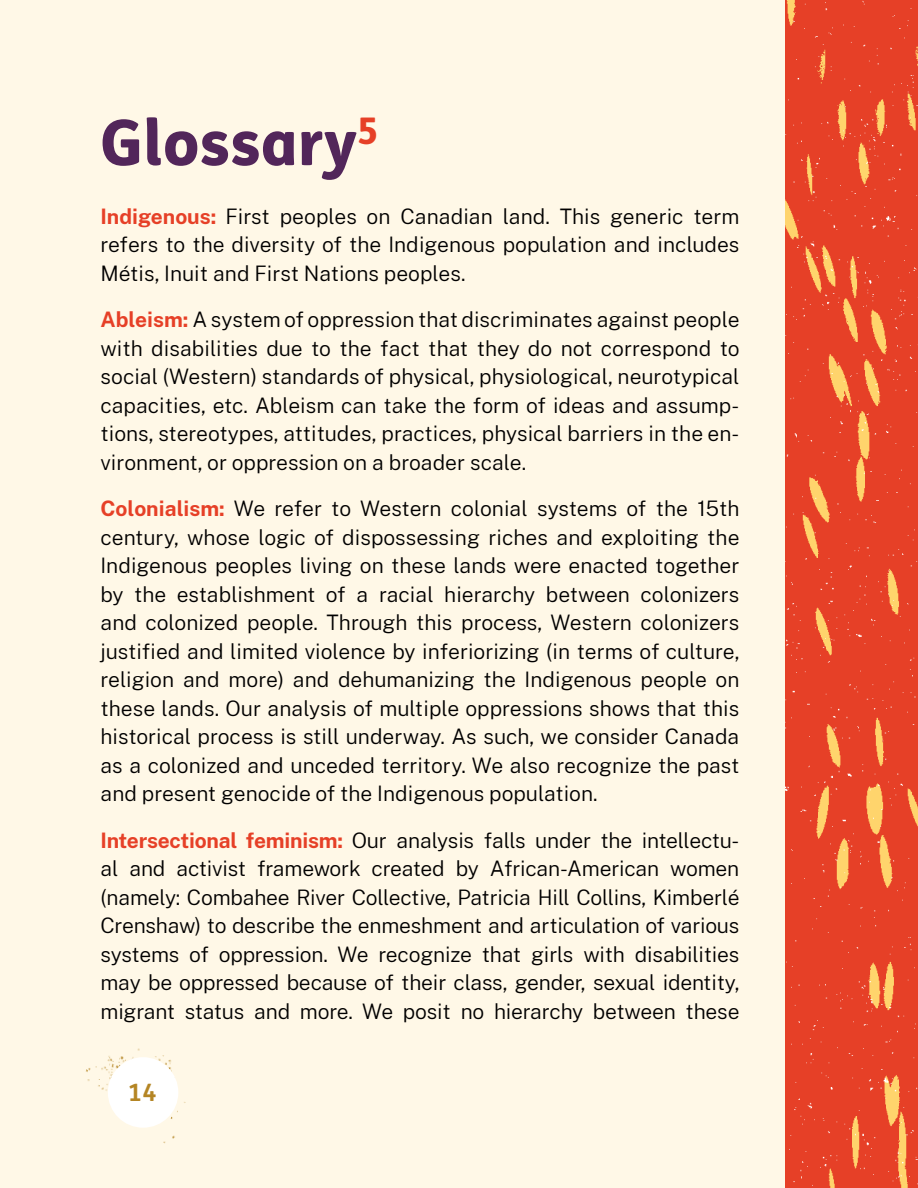
<style>
.page{position:relative;width:918px;height:1188px;background:#fff8e7}
.page>*{position:absolute;margin:0;border:0;box-sizing:border-box;transform-origin:0 0}
.Main_Headline{font:800 63px "FS Me";color:#52265a}
.t1{font:700 24px "FS Me";color:#b48524}
.Paragraph_Text_-_Glo{font:300 21px/28.5px "Public Sans";color:#000;text-align:justify}
.s1{font-weight:700;color:#e64027}
</style>
<div class="page">
<img style="left:786px;top:0;width:132px;height:1188px">
<img style="left:86px;top:1048px;width:100px;height:96px">
<div style="left:108px;top:1057px;width:70px;height:71px;background:#fff;border-radius:50%"></div>
<h1 class="Main_Headline" style="left:100px;top:93px;width:280px">Glossary<sup>5</sup></h1>
<p class="Paragraph_Text_-_Glo" style="left:100px;top:200px;width:641px"><span class="s1">Indigenous:</span> First peoples on Canadian land. This generic term refers to the diversity of the Indigenous population and includes Métis, Inuit and First Nations peoples.</p>
<p class="Paragraph_Text_-_Glo" style="left:100px;top:304px;width:641px"><span class="s1">Ableism:</span> A system of oppression that discriminates against people with disabilities due to the fact that they do not correspond to social (Western) standards of physical, physiological, neurotypical capacities, etc. Ableism can take the form of ideas and assump&shy;tions, stereotypes, attitudes, practices, physical barriers in the en&shy;vironment, or oppression on a broader scale.</p>
<p class="Paragraph_Text_-_Glo" style="left:100px;top:493px;width:641px"><span class="s1">Colonialism:</span> We refer to Western colonial systems of the 15th century, whose logic of dispossessing riches and exploiting the Indigenous peoples living on these lands were enacted together by the establishment of a racial hierarchy between colonizers and colonized people. Through this process, Western colonizers justified and limited violence by inferiorizing (in terms of culture, religion and more) and dehumanizing the Indigenous people on these lands. Our analysis of multiple oppressions shows that this historical process is still underway. As such, we consider Canada as a colonized and unceded territory. We also recognize the past and present genocide of the Indigenous population.</p>
<p class="Paragraph_Text_-_Glo" style="left:100px;top:824px;width:641px"><span class="s1">Intersectional feminism:</span> Our analysis falls under the intellectu&shy;al and activist framework created by African-American women (namely: Combahee River Collective, Patricia Hill Collins, Kimberlé Crenshaw) to describe the enmeshment and articulation of various systems of oppression. We recognize that girls with disabilities may be oppressed because of their class, gender, sexual identity, migrant status and more. We posit no hierarchy between these</p>
<p class="t1" style="left:128px;top:1074px;width:30px">14</p>
</div>
